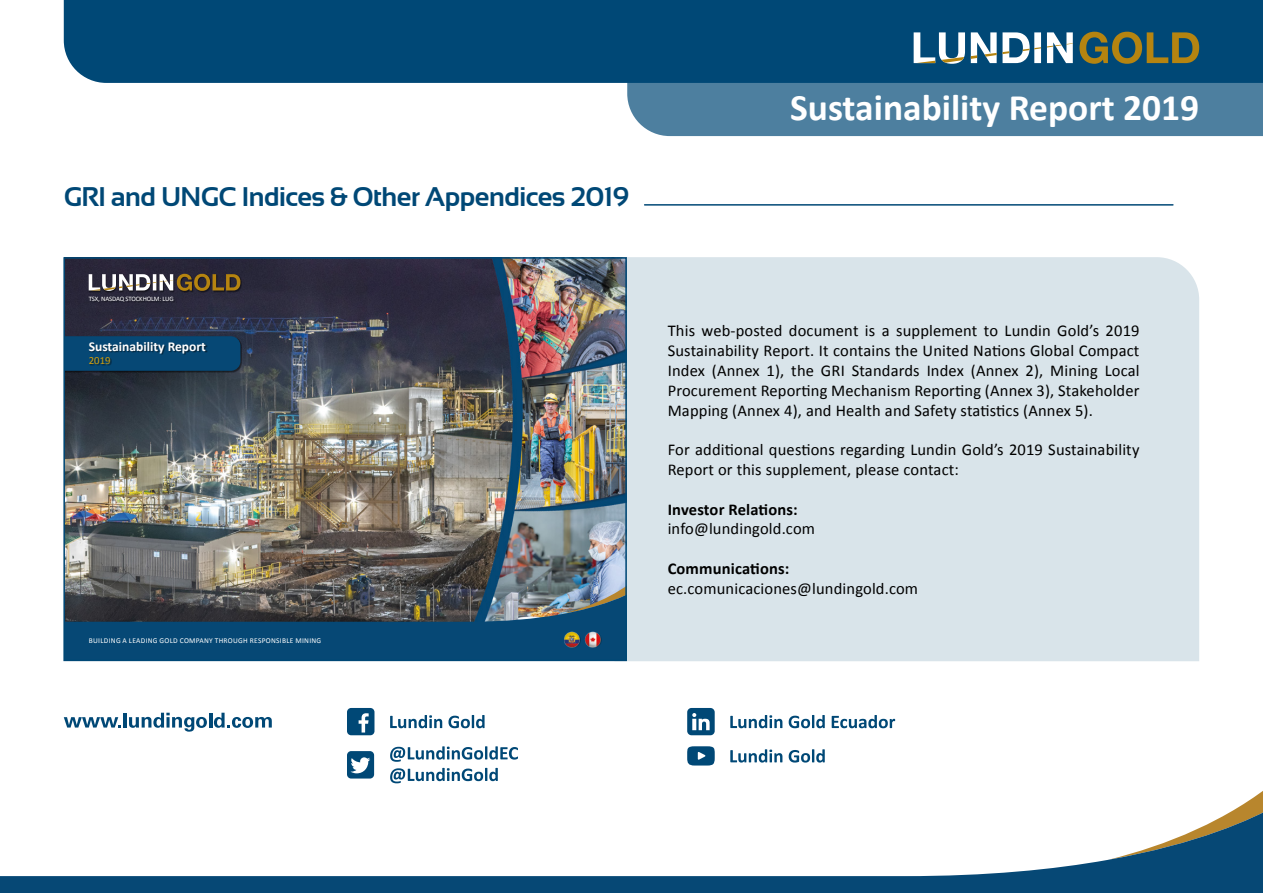
<style>
.page{position:relative;width:1263px;height:893px;background:#fff}
.page>*{position:absolute;margin:0;border:0;box-sizing:border-box;transform-origin:0 0}
.t1{font:700 37.5px "Calibri";color:#fff}
.t2{font:700 27px "Sansation";letter-spacing:-.02em;color:#004876}
.t3{font:16.5px/19.8px "Calibri";letter-spacing:.01em;color:#000;text-align:justify}
.t4{font:700 16.5px "Calibri";letter-spacing:.01em;color:#000}
.t5{font:700 13.5px "Calibri";color:#fff}
.t6{font:10.8px "Calibri";color:#d39e09}
.t7{font:7.5px "Calibri";letter-spacing:.04em;color:#fff}
.t8{font:6.75px "Calibri";letter-spacing:-.02em;color:#fff}
</style>
<div class="page">
<div style="left:627px;top:83px;width:636px;height:53px;background:#4d7f9f"></div>
<div style="left:627px;top:257px;width:572px;height:404px;background:#d9e4ea"></div>
<svg style="left:687px;top:746px;width:28px;height:19px"></svg>
<svg style="left:730px;top:749px;width:52px;height:14px"></svg>
<svg style="left:789px;top:749px;width:36px;height:14px"></svg>
<svg style="left:687px;top:708px;width:28px;height:27px"></svg>
<svg style="left:730px;top:715px;width:52px;height:13px"></svg>
<svg style="left:789px;top:715px;width:36px;height:13px"></svg>
<svg style="left:832px;top:715px;width:63px;height:13px"></svg>
<svg style="left:347px;top:708px;width:27px;height:27px"></svg>
<svg style="left:390px;top:715px;width:52px;height:13px"></svg>
<svg style="left:448px;top:715px;width:37px;height:13px"></svg>
<svg style="left:347px;top:751px;width:27px;height:27px"></svg>
<svg style="left:390px;top:746px;width:128px;height:16px"></svg>
<svg style="left:390px;top:768px;width:108px;height:15px"></svg>
<svg style="left:64px;top:717px;width:57px;height:10px"></svg>
<hr style="left:124px;top:713px;width:3px;height:14px;background:#004876">
<svg style="left:129px;top:713px;width:78px;height:19px"></svg>
<hr style="left:209px;top:713px;width:3px;height:14px;background:#004876">
<svg style="left:214px;top:713px;width:58px;height:15px"></svg>
<hr style="left:645px;top:204px;width:528px;height:2px;background:#004876">
<img style="left:66px;top:260px;width:558px;height:316px">
<div style="left:89px;top:297px;width:86px;height:7px;background:#232131"></div>
<div style="left:89px;top:274px;width:153px;height:19px;background:#000;opacity:.5"></div>
<svg style="left:89px;top:274px;width:151px;height:17px"></svg>
<div style="left:64px;top:336px;width:178px;height:37px;background:#000;opacity:.5"></div>
<svg style="left:66px;top:336px;width:174px;height:35px;background:#064773"></svg>
<div style="left:89px;top:357px;width:23px;height:9px;background:#000;opacity:.5"></div>
<div style="left:89px;top:342px;width:118px;height:13px;background:#000;opacity:.5"></div>
<img style="left:64px;top:576px;width:571px;height:86px">
<div style="left:63px;top:257px;width:564px;height:404px;border:2px solid #004876"></div>
<div style="left:64px;top:0;width:1199px;height:83px;background:#004876"></div>
<svg style="left:1079px;top:32px;width:120px;height:32px;background:#546446"></svg>
<svg style="left:914px;top:32px;width:159px;height:32px"></svg>
<svg style="left:1248px;top:791px;width:15px;height:10px"></svg>
<svg style="left:0;top:801px;width:1263px;height:92px"></svg>
<h2 class="t2" style="left:64px;top:182px;width:567px">GRI and UNGC Indices &amp; Other Appendices 2019</h2>
<p class="t8" style="left:89px;top:295px;width:86px">TSX, NASDAQ STOCKHOLM: LUG</p>
<p class="t5" style="left:89px;top:338px;width:119px">Sustainability Report</p>
<p class="t6" style="left:89px;top:354px;width:23px">2019</p>
<p class="t7" style="left:89px;top:635px;width:234px">BUILDING A LEADING GOLD COMPANY THROUGH RESPONSIBLE MINING</p>
<h1 class="t1" style="left:790px;top:84px;width:410px">Sustainability Report 2019</h1>
<p class="t3" style="left:668px;top:321px;width:473px">This web-posted document is a supplement to Lundin Gold’s 2019<br>Sustainability Report. It contains the United Nations Global Compact Index (Annex 1), the GRI Standards Index (Annex 2), Mining Local Procurement Reporting Mechanism Reporting (Annex 3), Stakeholder Mapping (Annex 4), and Health and Safety statistics (Annex 5).</p>
<p class="t3" style="left:668px;top:440px;width:473px">For additional questions regarding Lundin Gold’s 2019 Sustainability<br>Report or this supplement, please contact:</p>
<p class="t4" style="left:668px;top:499px;width:132px">Investor Relations:</p>
<p class="t3" style="left:668px;top:519px;width:149px">info@lundingold.com</p>
<p class="t4" style="left:668px;top:558px;width:123px">Communications:</p>
<p class="t3" style="left:668px;top:579px;width:252px">ec.comunicaciones@lundingold.com</p>
</div>
